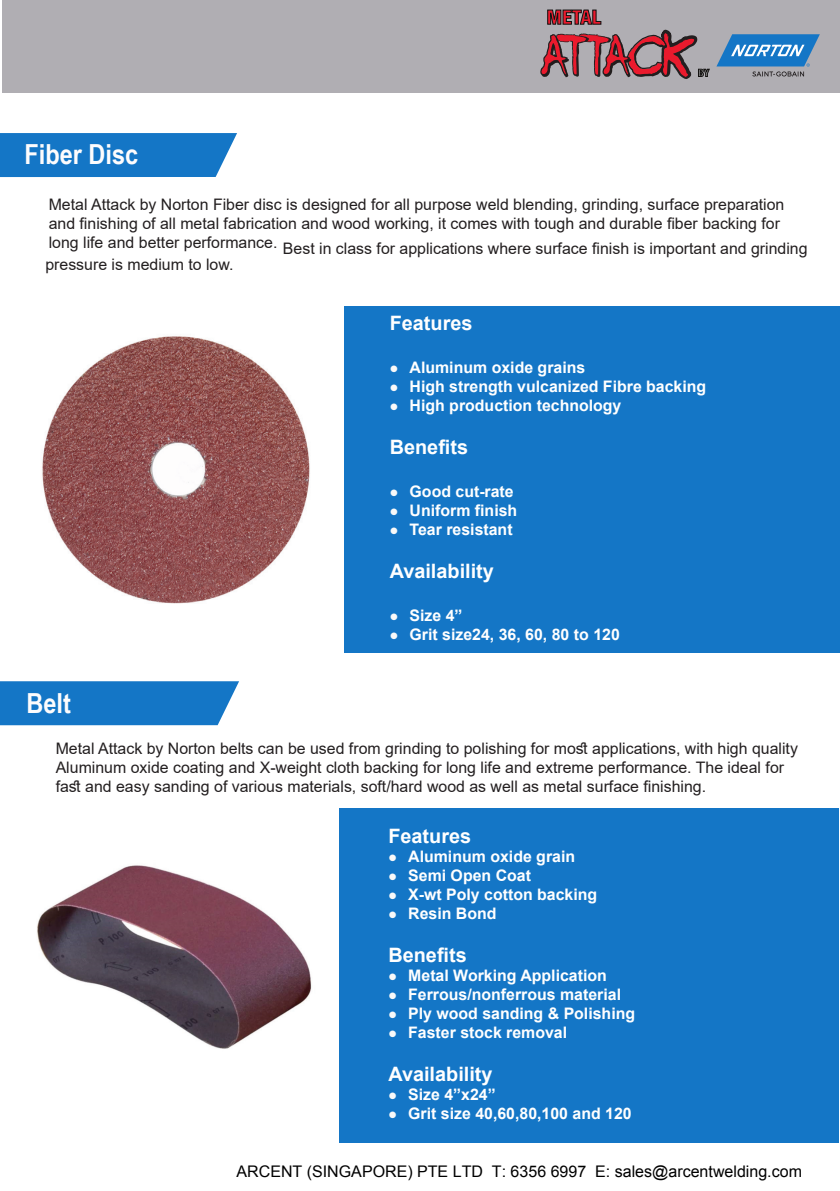
<style>
.page{position:relative;width:840px;height:1191px;background:#fff}
.page>*{position:absolute;margin:0;border:0;box-sizing:border-box;transform-origin:0 0}
.t1{font:700 27.6px "Arial Narrow";color:#fdfcfd;scale:1.04 1}
.t2{font:700 19.8px "Arial";color:#fff}
.t3{font:16px "Arial";color:#000}
.t4{font:15.8px/19px "Arial";color:#231f20}
.t5{font:700 15.8px "Arial";color:#fff}
.s1{color:#f9f9f9}
</style>
<div class="page">
<div style="left:344px;top:306px;width:495px;height:347px;background:#1476c6"></div>
<div style="left:339px;top:808px;width:499px;height:335px;background:#1476c6"></div>
<img style="left:42px;top:336px;width:268px;height:268px">
<img style="left:37px;top:865px;width:275px;height:184px">
<div style="left:0;top:133px;width:237px;height:44px;background:#1476c6"></div>
<div style="left:0;top:681px;width:239px;height:44px;background:#1476c6"></div>
<div style="left:3px;top:0;width:836px;height:92px;background:#b0aeb3"></div>
<svg style="left:540px;top:9px;width:169px;height:84px"></svg>
<svg style="left:716px;top:34px;width:103px;height:42px"></svg>
<h1 class="t1" style="left:24px;top:134px;width:111px">Fiber Disc</h1>
<p class="t4" style="left:49px;top:195px;width:736px">Metal Attack by Norton Fiber disc is designed for all purpose weld blending, grinding, surface preparation and finishing of all metal fabrication and wood working, it comes with tough and durable fiber backing for long life and better performance.</p>
<p class="t4" style="left:283px;top:239px;width:526px">Best in class for applications where surface finish is important and grinding</p>
<p class="t4" style="left:45px;top:255px;width:189px">pressure is medium to low.</p>
<h1 class="t1" style="left:26px;top:682px;width:44px">Belt</h1>
<p class="t2" style="left:389px;top:309px;width:84px">Features</p>
<p class="t5" style="left:389px;top:356px;width:197px"><span class="s1">●</span> Aluminum oxide grains</p>
<p class="t5" style="left:389px;top:375px;width:318px"><span class="s1">●</span> High strength vulcanized Fibre backing</p>
<p class="t5" style="left:389px;top:394px;width:233px"><span class="s1">●</span> High production technology</p>
<p class="t2" style="left:389px;top:433px;width:80px">Benefits</p>
<p class="t5" style="left:389px;top:480px;width:125px"><span class="s1">●</span> Good cut-rate</p>
<p class="t5" style="left:389px;top:499px;width:129px"><span class="s1">●</span> Uniform finish</p>
<p class="t5" style="left:389px;top:518px;width:124px"><span class="s1">●</span> Tear resistant</p>
<p class="t2" style="left:389px;top:557px;width:106px">Availability</p>
<p class="t5" style="left:389px;top:604px;width:74px"><span class="s1">●</span> Size 4”</p>
<p class="t5" style="left:389px;top:623px;width:231px"><span class="s1">●</span> Grit size24, 36, 60, 80 to 120</p>
<p class="t4" style="left:56px;top:739px;width:743px">Metal Attack by Norton belts can be used from grinding to polishing for most applications, with high quality<br>Aluminum oxide coating and X-weight cloth backing for long life and extreme performance. The ideal for fast and easy sanding of various materials, soft/hard wood as well as metal surface finishing.</p>
<p class="t2" style="left:388px;top:822px;width:84px">Features</p>
<p class="t5" style="left:388px;top:845px;width:188px"><span class="s1">●</span> Aluminum oxide grain</p>
<p class="t5" style="left:388px;top:864px;width:144px"><span class="s1">●</span> Semi Open Coat</p>
<p class="t5" style="left:388px;top:883px;width:210px"><span class="s1">●</span> X-wt Poly cotton backing</p>
<p class="t5" style="left:388px;top:902px;width:109px"><span class="s1">●</span> Resin Bond</p>
<p class="t2" style="left:388px;top:941px;width:80px">Benefits</p>
<p class="t5" style="left:388px;top:964px;width:220px"><span class="s1">●</span> Metal Working Application</p>
<p class="t5" style="left:388px;top:983px;width:234px"><span class="s1">●</span> Ferrous/nonferrous material</p>
<p class="t5" style="left:388px;top:1002px;width:248px"><span class="s1">●</span> Ply wood sanding &amp; Polishing</p>
<p class="t5" style="left:388px;top:1021px;width:180px"><span class="s1">●</span> Faster stock removal</p>
<p class="t2" style="left:388px;top:1060px;width:106px">Availability</p>
<p class="t5" style="left:388px;top:1083px;width:109px"><span class="s1">●</span> Size 4”x24”</p>
<p class="t5" style="left:388px;top:1102px;width:245px"><span class="s1">●</span> Grit size 40,60,80,100 and 120</p>
<p class="t3" style="left:236px;top:1165px;width:566px">ARCENT (SINGAPORE) PTE LTD T: 6356 6997 E: sales@arcentwelding.com</p>
</div>
